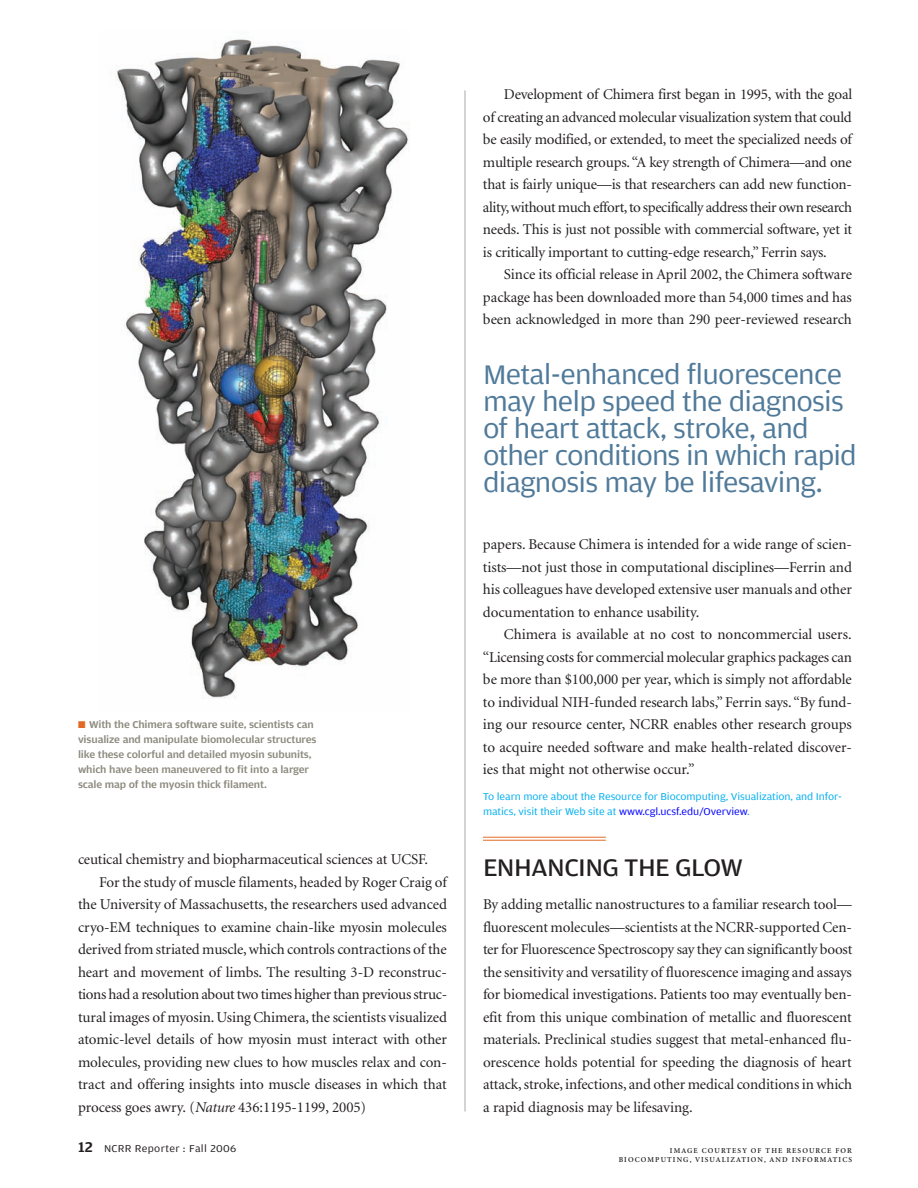
<style>
.page{position:relative;width:918px;height:1188px;background:#fff}
.page>*{position:absolute;margin:0;border:0;box-sizing:border-box;transform-origin:0 0}
.t1{font:28.5px/27px "Amplitude Wide";letter-spacing:-.025em;color:#507a9a}
.t2{font:25.5px "Amplitude Wide";letter-spacing:-.025em;color:#231f20}
.t3{font:15px/22.5px "Minion";letter-spacing:-.005em;color:#231f20;text-align:justify}
.t4{font:15px "Minion";letter-spacing:-.025em;color:#231f20}
.t5{font:500 10.5px/15px "Amplitude Wide";letter-spacing:-.015em;color:#8c8a7e}
.t6{font:10.5px/15px "Amplitude Wide";letter-spacing:-.005em;color:#00aeef}
.t7{font:10.5px "Amplitude Wide";letter-spacing:.03em;color:#231f20}
.t8{font:600 7.5px/9px "Minion";letter-spacing:.145em;color:#231f20;text-align:right}
.s1{color:#e16b26}
.s2{font-style:italic}
.s3{font-weight:500;font-size:15px}
.s4{color:#00f}
</style>
<div class="page">
<hr style="left:465px;top:90px;width:1px;height:1022px;background:#a8a8a1">
<img style="left:115px;top:39px;width:295px;height:660px">
<hr style="left:483px;top:840px;width:123px;height:1px;background:#e16b26">
<hr style="left:483px;top:837px;width:123px;height:1px;background:#e16b26">
<p class="t5" style="left:78px;top:717px;width:240px"><span class="s1">■</span> With the Chimera software suite, scientists can visualize and manipulate biomolecular structures like these colorful and detailed myosin subunits, which have been maneuvered to fit into a larger scale map of the myosin thick filament.</p>
<p class="t3" style="left:78px;top:849px;width:351px">ceutical chemistry and biopharmaceutical sciences at UCSF.</p>
<p class="t3" style="left:99px;top:872px;width:349px">For the study of muscle filaments, headed by Roger Craig of</p>
<p class="t3" style="left:78px;top:894px;width:370px">the University of Massachusetts, the researchers used advanced</p>
<p class="t3" style="left:78px;top:917px;width:370px">cryo-EM techniques to examine chain-like myosin molecules</p>
<p class="t3" style="left:78px;top:939px;width:370px">derived from striated muscle, which controls contractions of the</p>
<p class="t3" style="left:78px;top:962px;width:370px">heart and movement of limbs. The resulting 3-D reconstruc-</p>
<p class="t4" style="left:78px;top:988px;width:371px">tions had a resolution about two times higher than previous struc-</p>
<p class="t3" style="left:78px;top:1007px;width:370px">tural images of myosin. Using Chimera, the scientists visualized</p>
<p class="t3" style="left:78px;top:1029px;width:371px">atomic-level details of how myosin must interact with other</p>
<p class="t3" style="left:78px;top:1052px;width:370px">molecules, providing new clues to how muscles relax and con-</p>
<p class="t3" style="left:78px;top:1074px;width:370px">tract and offering insights into muscle diseases in which that</p>
<p class="t3" style="left:78px;top:1097px;width:290px">process goes awry. (<span class="s2">Nature</span> 436:1195-1199, 2005)</p>
<p class="t7" style="left:78px;top:1142px;width:160px"><span class="s3">12</span> NCRR Reporter : Fall 2006</p>
<p class="t3" style="left:483px;top:84px;width:371px;text-indent:21px">Development of Chimera first began in 1995, with the goal of creating an advanced molecular visualization system that could be easily modified, or extended, to meet the specialized needs of multiple research groups. “A key strength of Chimera—and one that is fairly unique—is that researchers can add new function&shy;ality,without much effort,to specifically address their own research needs. This is just not possible with commercial software, yet it is critically important to cutting-edge research,” Ferrin says.</p>
<p class="t3" style="left:483px;top:264px;width:370px;text-indent:21px">Since its official release in April 2002, the Chimera software package has been downloaded more than 54,000 times and has been acknowledged in more than 290 peer-reviewed research</p>
<h1 class="t1" style="left:483px;top:361px;width:375px">Metal-enhanced fluorescence may help speed the diagnosis of heart attack, stroke, and other conditions in which rapid diagnosis may be lifesaving.</h1>
<p class="t3" style="left:483px;top:534px;width:370px">papers. Because Chimera is intended for a wide range of scien&shy;tists—not just those in computational disciplines—Ferrin and his colleagues have developed extensive user manuals and other documentation to enhance usability.</p>
<p class="t3" style="left:483px;top:624px;width:370px;text-indent:21px">Chimera is available at no cost to noncommercial users. “Licensing costs for commercial molecular graphics packages can be more than $100,000 per year, which is simply not affordable to individual NIH-funded research labs,” Ferrin says.“By fund&shy;ing our resource center, NCRR enables other research groups to acquire needed software and make health-related discover&shy;ies that might not otherwise occur.”</p>
<p class="t6" style="left:483px;top:788px;width:360px">To learn more about the Resource for Biocomputing, Visualization, and Infor&shy;matics, visit their Web site at <span class="s4">www.cgl.ucsf.edu/Overview</span>.</p>
<h2 class="t2" style="left:483px;top:852px;width:261px">ENHANCING THE GLOW</h2>
<p class="t3" style="left:483px;top:894px;width:371px">By adding metallic nanostructures to a familiar research tool— fluorescent molecules—scientists at the NCRR-supported Cen&shy;ter for Fluorescence Spectroscopy say they can significantly boost the sensitivity and versatility of fluorescence imaging and assays for biomedical investigations. Patients too may eventually ben&shy;efit from this unique combination of metallic and fluorescent materials. Preclinical studies suggest that metal-enhanced flu&shy;orescence holds potential for speeding the diagnosis of heart attack, stroke, infections, and other medical conditions in which a rapid diagnosis may be lifesaving.</p>
<p class="t8" style="left:619px;top:1146px;width:235px">IMAGE COURTESY OF THE RESOURCE FOR<br>BIOCOMPUTING, VISUALIZATION, AND INFORMATICS</p>
</div>
